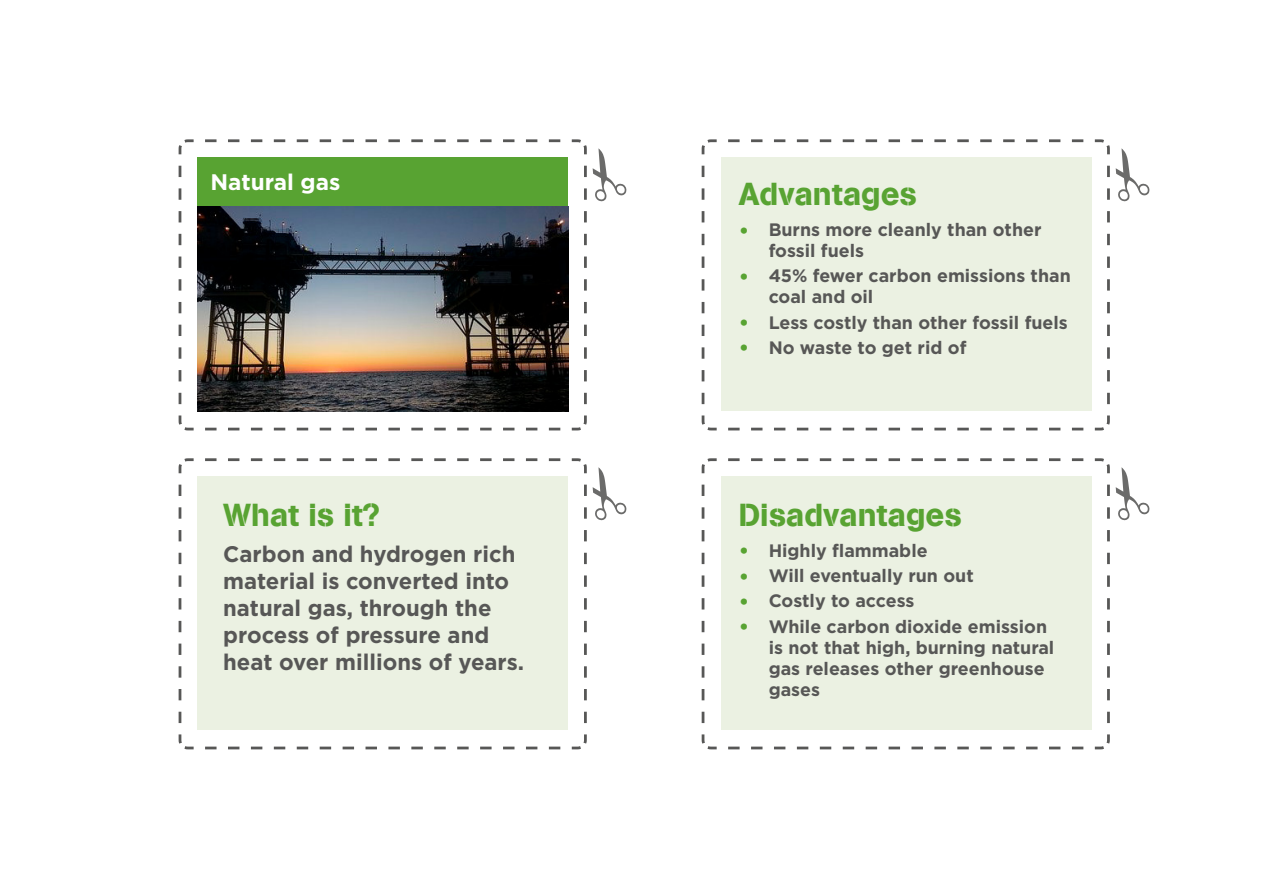
<style>
.page{position:relative;width:1263px;height:893px;background:#fff}
.page>*{position:absolute;margin:0;border:0;box-sizing:border-box;transform-origin:0 0}
.t1{font:31.5px "AG Book Stencil";color:#58a332}
.t2{font:700 22.5px/27px "Gotham";color:#575756}
.t3{font:700 22.5px "Gotham";color:#fff}
.t4{font:700 18px/21px "Gotham";color:#575756}
.s1{font-size:21px;color:#58a332}
</style>
<div class="page">
<svg style="left:701px;top:458px;width:409px;height:292px"></svg>
<div style="left:721px;top:476px;width:370px;height:254px;background:#ebf1e2"></div>
<svg style="left:178px;top:458px;width:409px;height:292px"></svg>
<div style="left:198px;top:476px;width:370px;height:254px;background:#ebf1e2"></div>
<svg style="left:178px;top:139px;width:409px;height:292px"></svg>
<div style="left:198px;top:158px;width:370px;height:253px;background:#58a332"></div>
<svg style="left:701px;top:139px;width:409px;height:292px"></svg>
<div style="left:721px;top:158px;width:370px;height:253px;background:#ebf1e2"></div>
<img style="left:198px;top:207px;width:370px;height:204px">
<svg style="left:584px;top:463px;width:3px;height:260px"></svg>
<svg style="left:1107px;top:463px;width:3px;height:260px"></svg>
<svg style="left:584px;top:144px;width:3px;height:260px"></svg>
<svg style="left:1107px;top:144px;width:3px;height:260px"></svg>
<p class="t3" style="left:210px;top:167px;width:131px">Natural gas</p>
<h1 class="t1" style="left:223px;top:496px;width:159px">What is it?</h1>
<p class="t2" style="left:223px;top:540px;width:302px">Carbon and hydrogen rich material is converted into natural gas, through the process of pressure and heat over millions of years.</p>
<h1 class="t1" style="left:739px;top:175px;width:180px">Advantages</h1>
<p class="t4" style="left:769px;top:219px;width:274px;text-indent:-30px"><span class="s1">•</span> Burns more cleanly than other fossil fuels</p>
<p class="t4" style="left:769px;top:265px;width:304px;text-indent:-30px"><span class="s1">•</span> 45% fewer carbon emissions than coal and oil</p>
<p class="t4" style="left:739px;top:312px;width:331px"><span class="s1">•</span> Less costly than other fossil fuels</p>
<p class="t4" style="left:739px;top:337px;width:229px"><span class="s1">•</span> No waste to get rid of</p>
<h1 class="t1" style="left:739px;top:496px;width:225px">Disadvantages</h1>
<p class="t4" style="left:739px;top:540px;width:190px"><span class="s1">•</span> Highly flammable</p>
<p class="t4" style="left:739px;top:565px;width:236px"><span class="s1">•</span> Will eventually run out</p>
<p class="t4" style="left:739px;top:590px;width:177px"><span class="s1">•</span> Costly to access</p>
<p class="t4" style="left:769px;top:616px;width:287px;text-indent:-30px"><span class="s1">•</span> While carbon dioxide emission is not that high, burning natural gas releases other greenhouse gases</p>
</div>
